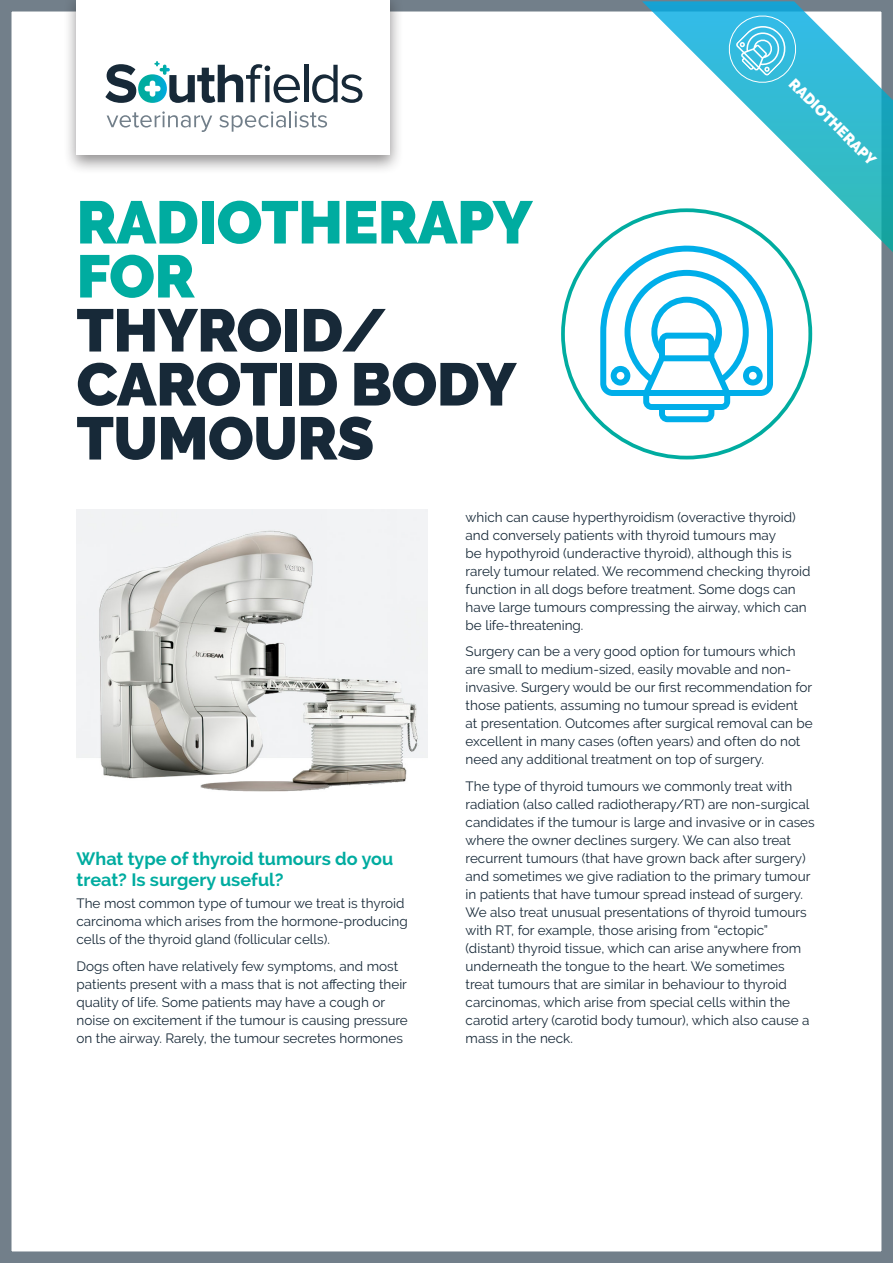
<style>
.page{position:relative;width:893px;height:1263px;background:#fff}
.page>*{position:absolute;margin:0;border:0;box-sizing:border-box;transform-origin:0 0}
.t1{font:900 60px/54px "Raleway";letter-spacing:-.01em;color:#00aca0}
.t2{font:900 60px/54px "Raleway";letter-spacing:-.01em;color:#172938}
.t3{font:700 18px/21px "Raleway";color:#00aca0}
.t4{font:900 15px "Raleway";color:#fff}
.t5{font:13.5px/18px "Raleway";color:#172938}
.s1{color:#172938}
</style>
<div class="page">
<div style="left:0;top:0;width:893px;height:1263px;border:12px solid #727f8a"></div>
<div style="left:63px;top:0;width:341px;height:174px;background:#231f20;opacity:.5"></div>
<div style="left:77px;top:0;width:313px;height:155px;background:#fff"></div>
<svg style="left:107px;top:111px;width:105px;height:21px"></svg>
<svg style="left:219px;top:111px;width:108px;height:21px"></svg>
<hr style="left:304px;top:65px;width:4px;height:37px;background:#172938">
<svg style="left:312px;top:65px;width:50px;height:38px"></svg>
<svg style="left:105px;top:61px;width:195px;height:42px"></svg>
<svg style="left:642px;top:1px;width:251px;height:251px"></svg>
<svg style="left:725px;top:11px;width:75px;height:75px"></svg>
<svg style="left:600px;top:246px;width:173px;height:176px"></svg>
<img style="left:77px;top:509px;width:350px;height:283px">
<p class="t1" style="left:76px;top:196px;width:458px">RADIOTHERAPY<br>FOR<br><span class="s1">THYROID/</span></p>
<p class="t2" style="left:76px;top:358px;width:441px">CAROTID BODY<br>TUMOURS</p>
<p class="t4" style="left:798px;top:75px;width:117px;rotate:45deg">RADIOTHERAPY</p>
<p class="t3" style="left:77px;top:848px;width:318px">What type of thyroid tumours do you treat? Is surgery useful?</p>
<p class="t5" style="left:77px;top:894px;width:333px">The most common type of tumour we treat is thyroid carcinoma which arises from the hormone-producing cells of the thyroid gland (follicular cells).</p>
<p class="t5" style="left:77px;top:957px;width:333px">Dogs often have relatively few symptoms, and most patients present with a mass that is not affecting their quality of life. Some patients may have a cough or noise on excitement if the tumour is causing pressure on the airway. Rarely, the tumour secretes hormones</p>
<p class="t5" style="left:466px;top:508px;width:346px">which can cause hyperthyroidism (overactive thyroid) and conversely patients with thyroid tumours may<br>be hypothyroid (underactive thyroid), although this is rarely tumour related. We recommend checking thyroid function in all dogs before treatment. Some dogs can have large tumours compressing the airway, which can be life-threatening.</p>
<p class="t5" style="left:466px;top:642px;width:349px">Surgery can be a very good option for tumours which are small to medium-sized, easily movable and non&shy;invasive. Surgery would be our first recommendation for those patients, assuming no tumour spread is evident at presentation. Outcomes after surgical removal can be excellent in many cases (often years) and often do not need any additional treatment on top of surgery.</p>
<p class="t5" style="left:466px;top:777px;width:351px">The type of thyroid tumours we commonly treat with radiation (also called radiotherapy/RT) are non-surgical candidates if the tumour is large and invasive or in cases where the owner declines surgery. We can also treat recurrent tumours (that have grown back after surgery) and sometimes we give radiation to the primary tumour in patients that have tumour spread instead of surgery.<br>We also treat unusual presentations of thyroid tumours with RT, for example, those arising from “ectopic” (distant) thyroid tissue, which can arise anywhere from underneath the tongue to the heart. We sometimes treat tumours that are similar in behaviour to thyroid carcinomas, which arise from special cells within the carotid artery (carotid body tumour), which also cause a mass in the neck.</p>
</div>
